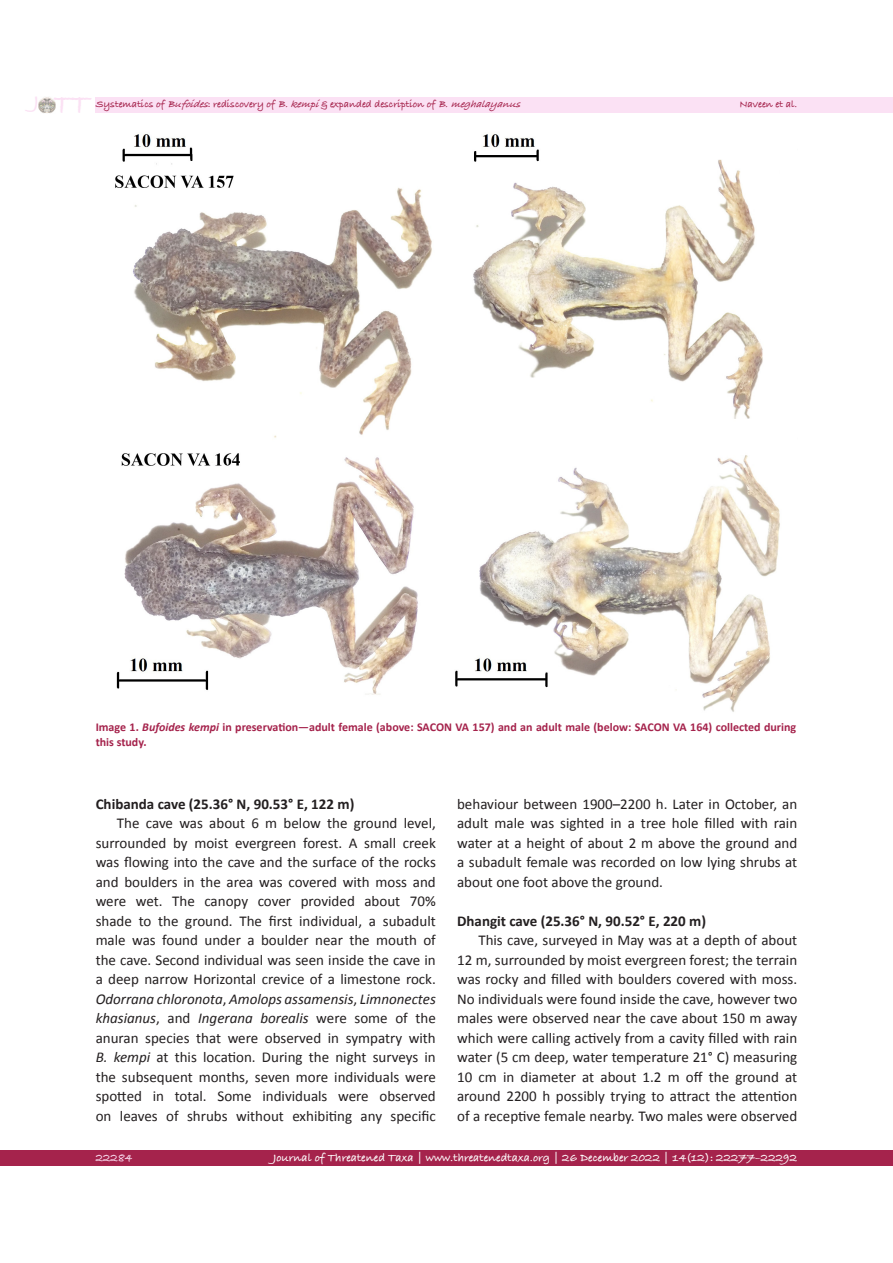
<style>
.page{position:relative;width:893px;height:1263px;background:#fff}
.page>*{position:absolute;margin:0;border:0;box-sizing:border-box;transform-origin:0 0}
.t1{font:700 28.95px "Bradley Hand ITCTT";color:#fbe1f4}
.t2{font:15px/19.5px "Calibri";color:#231f20;text-align:justify}
.t3{font:700 15px "Calibri";color:#231f20}
.t4{font:700 12px/14.4px "Calibri";color:#a5234c}
.t5{font:700 12px "Bradley Hand ITCTT";color:#fff}
.t6{font:700 12px "Bradley Hand ITCTT";color:#fbe1f4}
.t7{font:700 10.5px "Bradley Hand ITCTT";letter-spacing:-.005em;color:#a5234c}
.s1{font-style:italic}
.s2{font-family:"Calibri 2"}
.s3{font-family:"Calibri Italic 2"}
</style>
<div class="page">
<div style="left:96px;top:97px;width:797px;height:16px;background:#fbe1f4"></div>
<div style="left:0;top:1150px;width:893px;height:16px;background:#a5234c"></div>
<img style="left:38px;top:97px;width:17px;height:16px">
<img style="left:115px;top:134px;width:665px;height:578px">
<h1 class="t1" style="left:34px;top:82px;width:57px"><sup>J</sup> TT</h1>
<p class="t7" style="left:96px;top:96px;width:432px">Systematics of <span class="s1">Bufoides</span>: rediscovery of <span class="s1">B.kempi</span>&amp; expanded description of <span class="s1">B.meghalayanus</span></p>
<p class="t7" style="left:739px;top:96px;width:59px">Naveen et al.</p>
<p class="t4" style="left:96px;top:720px;width:702px">Image 1. <span class="s1">Bufoides kempi</span> in preservation―adult female (above: SACON VA 157) and an adult male (below: SACON VA 164) collected during this study.</p>
<p class="t3" style="left:96px;top:794px;width:260px">Chibanda cave (25.36° N, 90.53° E, 122 m)</p>
<p class="t2" style="left:96px;top:813px;width:342px;text-indent:21px">The cave was about 6 m below the ground level, surrounded by moist evergreen forest. A small creek was flowing into the cave and the surface of the rocks <span class="s2">and boulders in the area was covered with moss and </span>were wet. The canopy cover provided about 70% shade to the ground. The first individual, a subadult male was found under a boulder near the mouth of <span class="s2">the cave. Second individual was seen inside the cave in </span>a deep narrow Horizontal crevice of a limestone rock.<br><span class="s1">Odorrana chloronota</span><span class="s2">,</span> <span class="s1">Amolops assamensis</span><span class="s2">,</span> <span class="s1">Limnonectes khasianus</span><span class="s2">, and</span> <span class="s3">Ingerana borealis</span> were some of the <span class="s2">anuran species that were observed in sympatry with </span><span class="s1">B. kempi</span> at this location. During the night surveys in the subsequent months, seven more individuals were spotted in total. Some individuals were observed on leaves of shrubs without exhibiting any specific</p>
<p class="t2" style="left:457px;top:794px;width:342px">behaviour between 1900–2200 h. Later in October, an adult male was sighted in a tree hole filled with rain water at a height of about 2 m above the ground and a subadult female was recorded on low lying shrubs at about one foot above the ground.</p>
<p class="t3" style="left:457px;top:911px;width:250px">Dhangit cave (25.36° N, 90.52° E, 220 m)</p>
<p class="t2" style="left:457px;top:930px;width:342px;text-indent:21px">This cave, surveyed in May was at a depth of about 12 m, surrounded by moist evergreen forest; the terrain was rocky and filled with boulders covered with moss.<br>No individuals were found inside the cave, however two males were observed near the cave about 150 m away which were calling actively from a cavity filled with rain water (5 cm deep, water temperature 21° C) measuring 10 cm in diameter at about 1.2 m off the ground at around 2200 h possibly trying to attract the attention of a receptive female nearby. Two males were observed</p>
<p class="t6" style="left:96px;top:1149px;width:38px">22284</p>
<p class="t5" style="left:273px;top:1148px;width:526px">Journal of Threatened Taxa | www.threatenedtaxa.org | 26 December 2022 | 14(12): 22277–22292</p>
</div>
